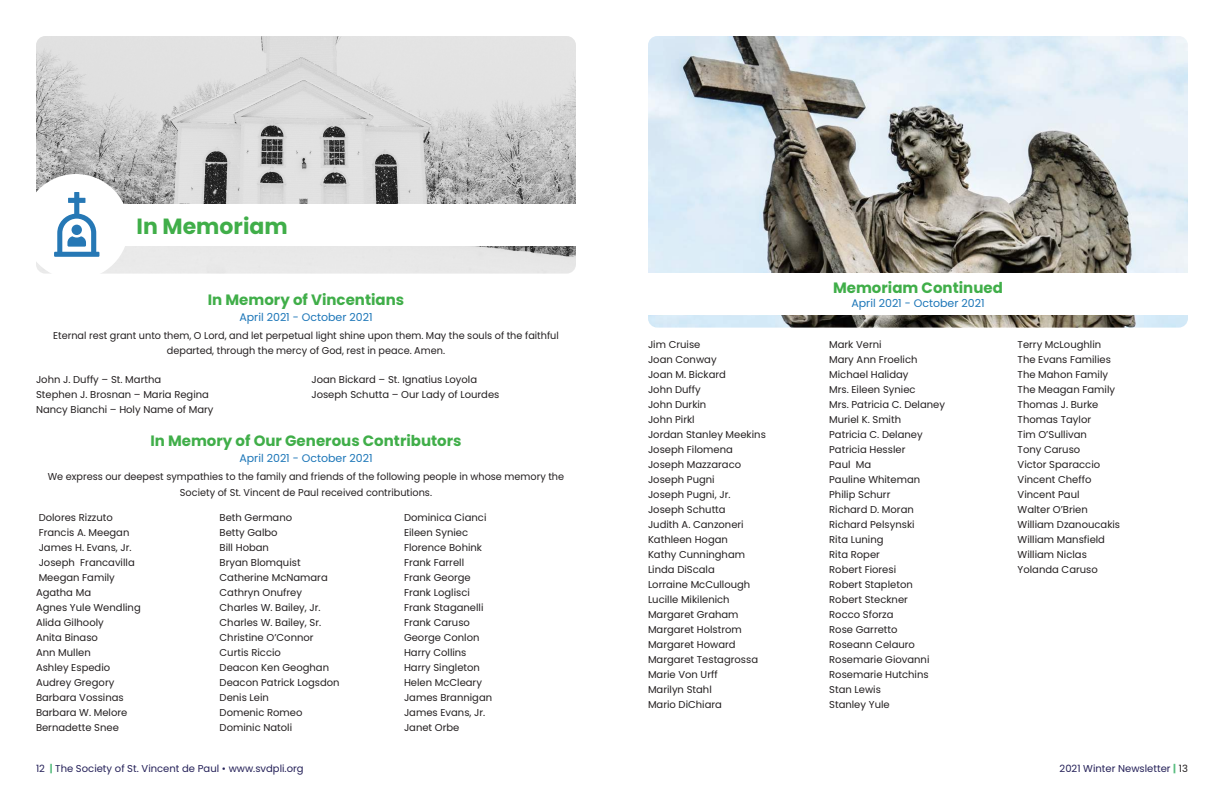
<style>
.page{position:relative;width:1224px;height:792px;background:#fff}
.page>*{position:absolute;margin:0;border:0;box-sizing:border-box;transform-origin:0 0}
.t1{font:700 22px "Poppins";color:#40ae49}
.t2{font:700 15px "Poppins";color:#40ae49}
.t3{font:11px "Poppins";color:#1c76b8}
.t4{font:10px/15px "Poppins";color:#231f20}
.t5{font:10px "Poppins";color:#242058}
.s1{font-weight:700;color:#5cbe82}
.s2{color:#231f20}
</style>
<div class="page">
<img style="left:648px;top:36px;width:540px;height:292px">
<img style="left:36px;top:36px;width:540px;height:238px">
<div style="left:107px;top:204px;width:472px;height:42px;background:#fff"></div>
<div style="left:23px;top:174px;width:106px;height:106px;background:#fff;border-radius:50%"></div>
<svg style="left:54px;top:192px;width:45px;height:65px"></svg>
<div style="left:72px;top:225px;width:10px;height:10px;background:#2678b5;border-radius:50%"></div>
<div style="left:648px;top:273px;width:540px;height:42px;background:#fff"></div>
<h1 class="t1" style="left:137px;top:213px;width:153px">In Memoriam</h1>
<h2 class="t2" style="left:208px;top:291px;width:198px">In Memory of Vincentians</h2>
<p class="t3" style="left:239px;top:311px;width:135px">April 2021 - October 2021</p>
<p class="t4" style="left:53px;top:328px;width:507px;text-align:center">Eternal rest grant unto them, O Lord, and let perpetual light shine upon them. May the souls of the faithful departed, through the mercy of God, rest in peace. Amen.</p>
<p class="t4" style="left:36px;top:372px;width:179px">John J. Duffy – St. Martha<br>Stephen J. Brosnan – Maria Regina<br>Nancy Bianchi – Holy Name of Mary</p>
<p class="t4" style="left:311px;top:372px;width:190px">Joan Bickard – St. Ignatius Loyola<br>Joseph Schutta – Our Lady of Lourdes</p>
<h2 class="t2" style="left:150px;top:432px;width:313px">In Memory of Our Generous Contributors</h2>
<p class="t3" style="left:239px;top:452px;width:135px">April 2021 - October 2021</p>
<p class="t4" style="left:48px;top:469px;width:518px;line-height:16px;text-align:center">We express our deepest sympathies to the family and friends of the following people in whose memory the<br>Society of St. Vincent de Paul received contributions.</p>
<p class="t4" style="left:36px;top:510px;width:106px">Dolores Rizzuto<br>Francis A. Meegan<br>James H. Evans, Jr.<br>Joseph Francavilla<br>Meegan Family<br>Agatha Ma<br>Agnes Yule Wendling<br>Alida Gilhooly<br>Anita Binaso<br>Ann Mullen<br>Ashley Espedio<br>Audrey Gregory<br>Barbara Vossinas<br>Barbara W. Melore<br>Bernadette Snee</p>
<p class="t4" style="left:220px;top:510px;width:122px">Beth Germano<br>Betty Galbo<br>Bill Hoban<br>Bryan Blomquist<br>Catherine McNamara<br>Cathryn Onufrey<br>Charles W. Bailey, Jr.<br>Charles W. Bailey, Sr.<br>Christine O’Connor<br>Curtis Riccio<br>Deacon Ken Geoghan<br>Deacon Patrick Logsdon<br>Denis Lein<br>Domenic Romeo<br>Dominic Natoli</p>
<p class="t4" style="left:404px;top:510px;width:90px">Dominica Cianci<br>Eileen Syniec<br>Florence Bohink<br>Frank Farrell<br>Frank George<br>Frank Loglisci<br>Frank Staganelli<br>Frank Caruso<br>George Conlon<br>Harry Collins<br>Harry Singleton<br>Helen McCleary<br>James Brannigan<br>James Evans, Jr.<br>Janet Orbe</p>
<h2 class="t2" style="left:833px;top:279px;width:171px">Memoriam Continued</h2>
<p class="t3" style="left:851px;top:297px;width:135px">April 2021 - October 2021</p>
<p class="t4" style="left:648px;top:337px;width:119px">Jim Cruise<br>Joan Conway<br>Joan M. Bickard<br>John Duffy<br>John Durkin<br>John Pirkl<br>Jordan Stanley Meekins<br>Joseph Filomena<br>Joseph Mazzaraco<br>Joseph Pugni<br>Joseph Pugni, Jr.<br>Joseph Schutta<br>Judith A. Canzoneri<br>Kathleen Hogan<br>Kathy Cunningham<br>Linda DiScala<br>Lorraine McCullough<br>Lucille Mikilenich<br>Margaret Graham<br>Margaret Holstrom<br>Margaret Howard<br>Margaret Testagrossa<br>Marie Von Urff<br>Marilyn Stahl<br>Mario DiChiara</p>
<p class="t4" style="left:829px;top:337px;width:117px">Mark Verni<br>Mary Ann Froelich<br>Michael Haliday<br>Mrs. Eileen Syniec<br>Mrs. Patricia C. Delaney<br>Muriel K. Smith<br>Patricia C. Delaney<br>Patricia Hessler<br>Paul Ma<br>Pauline Whiteman<br>Philip Schurr<br>Richard D. Moran<br>Richard Pelsynski<br>Rita Luning<br>Rita Roper<br>Robert Fioresi<br>Robert Stapleton<br>Robert Steckner<br>Rocco Sforza<br>Rose Garretto<br>Roseann Celauro<br>Rosemarie Giovanni<br>Rosemarie Hutchins<br>Stan Lewis<br>Stanley Yule</p>
<p class="t4" style="left:1018px;top:337px;width:104px">Terry McLoughlin<br>The Evans Families<br>The Mahon Family<br>The Meagan Family<br>Thomas J. Burke<br>Thomas Taylor<br>Tim O’Sullivan<br>Tony Caruso<br>Victor Sparaccio<br>Vincent Cheffo<br>Vincent Paul<br>Walter O’Brien<br>William Dzanoucakis<br>William Mansfield<br>William Niclas<br>Yolanda Caruso</p>
<p class="t5" style="left:36px;top:762px;width:269px">12 <span class="s1">|</span> The Society of St. Vincent de Paul • www.svdpli.org</p>
<p class="t5" style="left:1060px;top:763px;width:130px">2021 Winter Newsletter <span class="s1">|</span> <span class="s2">13</span></p>
</div>
